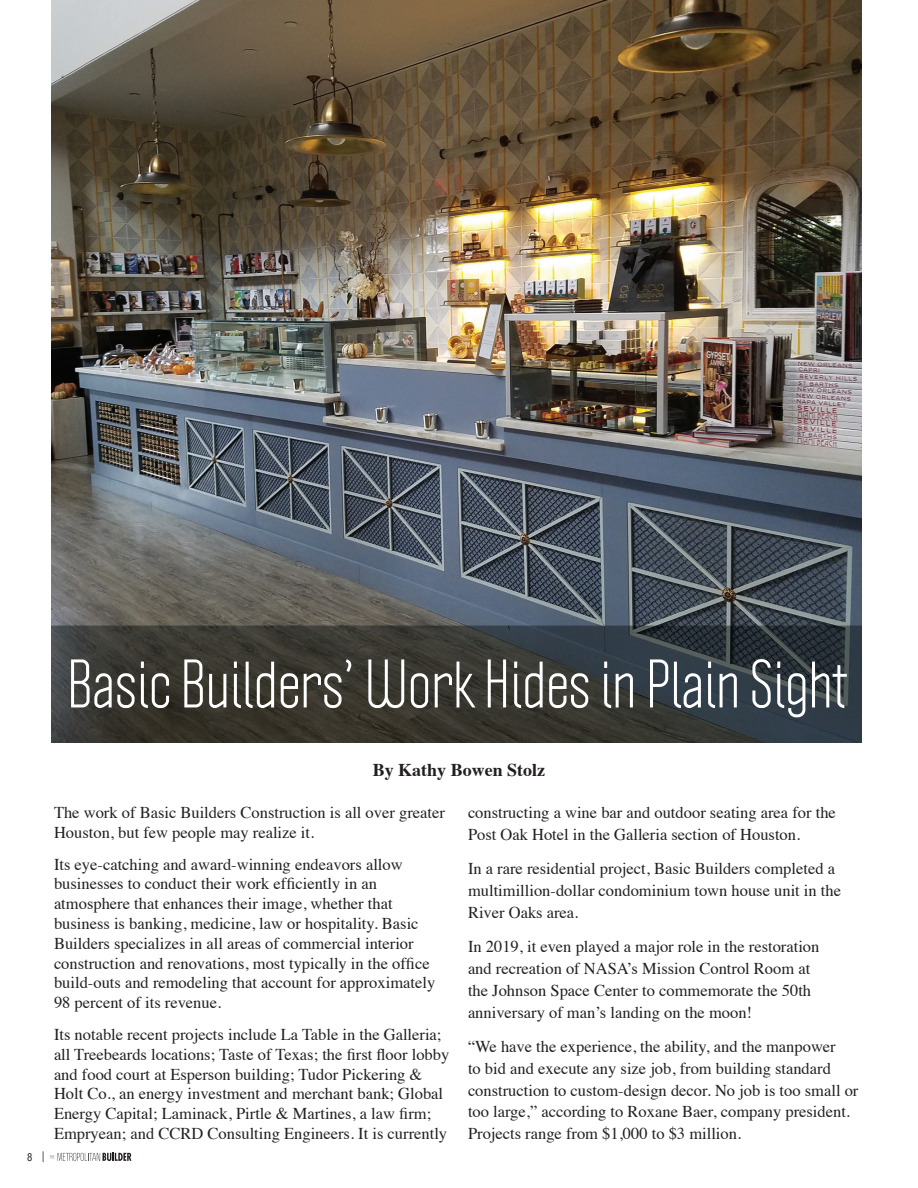
<style>
.page{position:relative;width:918px;height:1188px;background:#fff}
.page>*{position:absolute;margin:0;border:0;box-sizing:border-box;transform-origin:0 0}
.Body_Copy{font:60px "Politica";color:#fff}
.t1{font:700 18px "Times";color:#231f20}
.Body_Copy-2{font:16.5px/19.8px "Times";color:#231f20}
.t2{font:condensed 10.5px "Helvetica";color:#231f20}
</style>
<div class="page">
<svg style="left:50px;top:1152px;width:81px;height:9px"></svg>
<img style="left:52px;top:0;width:810px;height:742px">
<p class="t2" style="left:27px;top:1150px;width:7px">8</p>
<p class="Body_Copy" style="left:67px;top:646px;width:781px">Basic Builders’ Work Hides in Plain Sight</p>
<p class="t1" style="left:373px;top:753px;width:174px">By Kathy Bowen Stolz</p>
<p class="Body_Copy-2" style="left:468px;top:800px;width:369px;line-height:21.9px">constructing a wine bar and outdoor seating area for the<br>Post Oak Hotel in the Galleria section of Houston.</p>
<p class="Body_Copy-2" style="left:468px;top:856px;width:375px;line-height:21.9px">In a rare residential project, Basic Builders completed a multimillion-dollar condominium town house unit in the<br>River Oaks area.</p>
<p class="Body_Copy-2" style="left:468px;top:934px;width:353px;line-height:21.9px">In 2019, it even played a major role in the restoration and recreation of NASA’s Mission Control Room at the Johnson Space Center to commemorate the 50th anniversary of man’s landing on the moon!</p>
<p class="Body_Copy-2" style="left:468px;top:1034px;width:392px;line-height:21.9px">“We have the experience, the ability, and the manpower<br>to bid and execute any size job, from building standard construction to custom-design decor. No job is too small or too large,” according to Roxane Baer, company president.<br>Projects range from $1,000 to $3 million.</p>
<p class="Body_Copy-2" style="left:54px;top:801px;width:392px">The work of Basic Builders Construction is all over greater<br>Houston, but few people may realize it.</p>
<p class="Body_Copy-2" style="left:54px;top:853px;width:383px">Its eye-catching and award-winning endeavors allow businesses to conduct their work efficiently in an atmosphere that enhances their image, whether that business is banking, medicine, law or hospitality. Basic Builders specializes in all areas of commercial interior construction and renovations, most typically in the office build-outs and remodeling that account for approximately 98 percent of its revenue.</p>
<p class="Body_Copy-2" style="left:54px;top:1023px;width:397px">Its notable recent projects include La Table in the Galleria; all Treebeards locations; Taste of Texas; the first floor lobby and food court at Esperson building; Tudor Pickering &amp; Holt Co., an energy investment and merchant bank; Global Energy Capital; Laminack, Pirtle &amp; Martines, a law firm; Empryean; and CCRD Consulting Engineers. It is currently</p>
</div>
